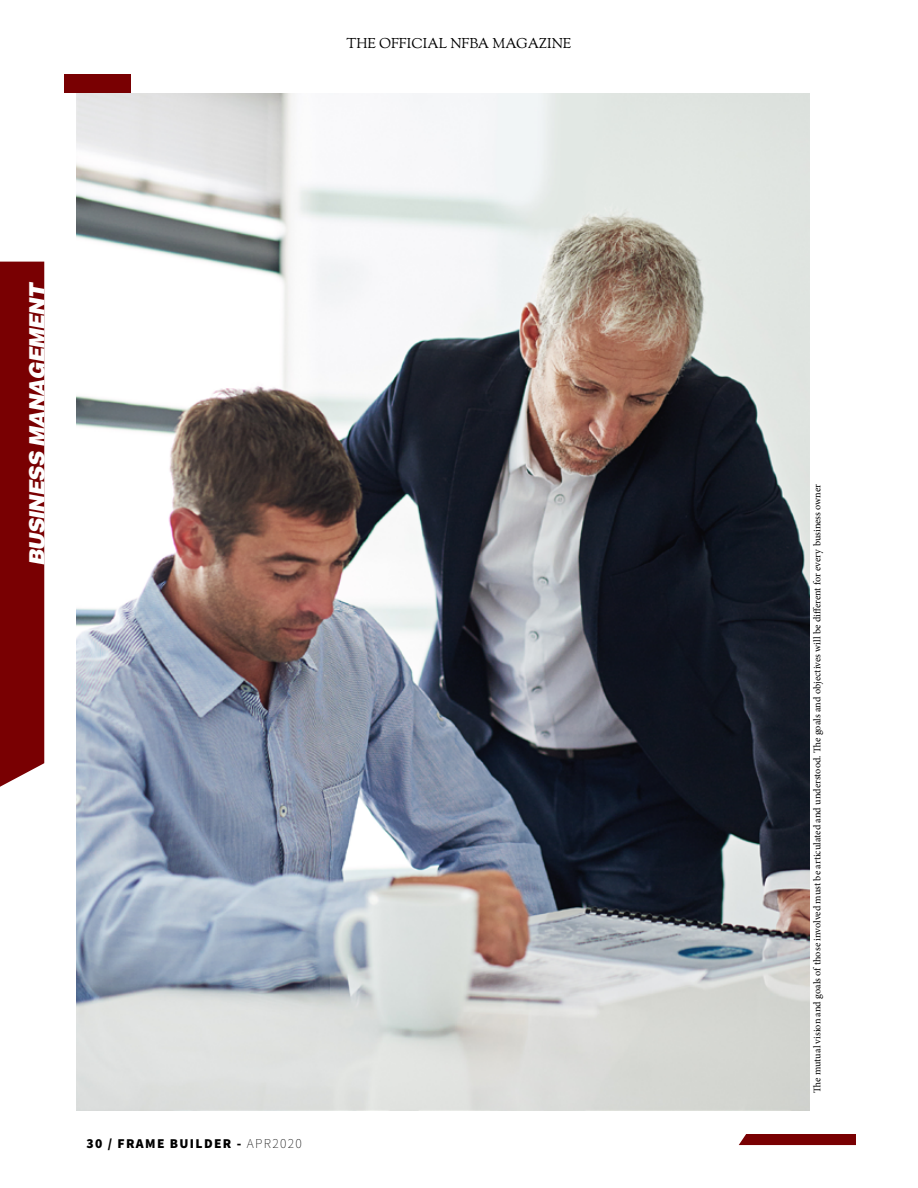
<style>
.page{position:relative;width:918px;height:1188px;background:#fff}
.page>*{position:absolute;margin:0;border:0;box-sizing:border-box;transform-origin:0 0}
.t1{font:italic 900 21px "Helvetica LT Std";color:#fff}
.t2{font:14.1px "OFL Goudy St M";color:#000}
.t3{font:900 13.5px "Source Sans Pro";letter-spacing:.1em;color:#000}
.t4{font:10.2px "Minion Pro";color:#000}
.s1{font-weight:200}
</style>
<div class="page">
<svg style="left:739px;top:1134px;width:117px;height:11px"></svg>
<div style="left:65px;top:75px;width:66px;height:18px;background:#790002"></div>
<div style="left:0;top:262px;width:44px;height:525px;background:#790002"></div>
<img style="left:77px;top:93px;width:732px;height:1018px">
<h1 class="t1" style="left:23px;top:566px;width:286px;rotate:-90deg">BUSINESS MANAGEMENT</h1>
<h2 class="t2" style="left:346px;top:34px;width:227px">THE OFFICIAL NFBA MAGAZINE</h2>
<h3 class="t3" style="left:86px;top:1134px;width:217px">30 / FRAME BUILDER - <span class="s1">APR2020</span></h3>
<p class="t4" style="left:811px;top:1093px;width:610px;rotate:-90deg">The mutual vision and goals of those involved must be articulated and understood. The goals and objectives will be different for every business owner</p>
</div>
